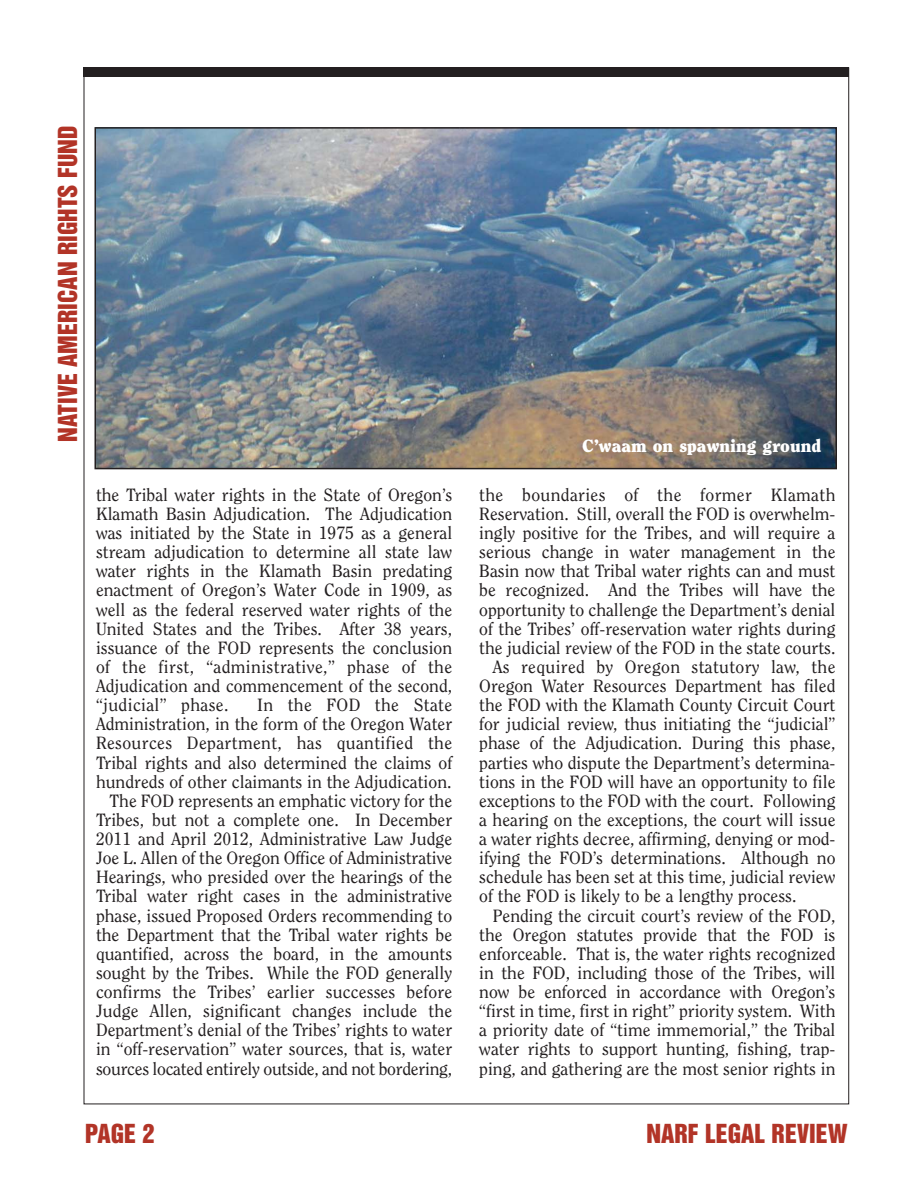
<style>
.page{position:relative;width:918px;height:1188px;background:#fff}
.page>*{position:absolute;margin:0;border:0;box-sizing:border-box;transform-origin:0 0}
.t1{font:24px "Helvetica Inserat";color:#b23427}
.t2{font:17.7px/19px "Clearface";color:#231f20;text-align:justify}
.t3{font:17.7px "Clearface";letter-spacing:.02em;color:#231f20}
.t4{font:900 17.7px "Clearface";color:#fff}
</style>
<div class="page">
<div style="left:84px;top:68px;width:765px;height:9px;background:#231f20"></div>
<img style="left:97px;top:130px;width:737px;height:336px">
<div style="left:94px;top:127px;width:743px;height:342px;border:2px solid #231f20"></div>
<h1 class="t1" style="left:58px;top:442px;width:318px;rotate:-90deg">NATIVE AMERICAN RIGHTS FUND</h1>
<p class="t2" style="left:96px;top:486px;width:358px">the Tribal water rights in the State of Oregon’s Klamath Basin Adjudication. The Adjudication was initiated by the State in 1975 as a general stream adjudication to determine all state law water rights in the Klamath Basin predating enactment of Oregon’s Water Code in 1909, as well as the federal reserved water rights of the United States and the Tribes. After 38 years, issuance of the FOD represents the conclusion of the first, “administrative,” phase of the Adjudication and commencement of the second, “judicial” phase.</p>
<p class="t2" style="left:96px;top:697px;width:358px;text-align:right">In the FOD the State<br>Administration, in the form of the Oregon Water Resources Department, has quantified the Tribal rights and also determined the claims of hundreds of other claimants in the Adjudication.<br>The FOD represents an emphatic victory for the Tribes, but not a complete one. In December 2011 and April 2012, Administrative Law Judge Joe L. Allen of the Oregon Office of Administrative Hearings, who presided over the hearings of the Tribal water right cases in the administrative phase, issued Proposed Orders recommending to the Department that the Tribal water rights be quantified, across the board, in the amounts sought by the Tribes. While the FOD generally confirms the Tribes’ earlier successes before Judge Allen, significant changes include the Department’s denial of the Tribes’ rights to water in “off-reservation” water sources, that is, water sources located entirely outside, and not bordering,</p>
<p class="t4" style="left:582px;top:438px;width:241px">C’waam on spawning ground</p>
<p class="t3" style="left:479px;top:487px;width:358px">the boundaries of the former Klamath</p>
<p class="t2" style="left:479px;top:505px;width:358px">Reservation. Still, overall the FOD is overwhelm-</p>
<p class="t2" style="left:479px;top:525px;width:358px">ingly positive for the Tribes, and will require a</p>
<p class="t2" style="left:479px;top:544px;width:358px">serious change in water management in the</p>
<p class="t2" style="left:479px;top:563px;width:358px">Basin now that Tribal water rights can and must</p>
<p class="t2" style="left:479px;top:582px;width:358px">be recognized. And the Tribes will have the</p>
<p class="t2" style="left:479px;top:601px;width:358px">opportunity to challenge the Department’s denial</p>
<p class="t2" style="left:479px;top:620px;width:358px">of the Tribes’ off-reservation water rights during</p>
<p class="t2" style="left:479px;top:639px;width:358px">the judicial review of the FOD in the state courts.</p>
<p class="t3" style="left:493px;top:659px;width:344px">As required by Oregon statutory law, the</p>
<p class="t2" style="left:479px;top:678px;width:358px">Oregon Water Resources Department has filed</p>
<p class="t2" style="left:479px;top:697px;width:358px">the FOD with the Klamath County Circuit Court</p>
<p class="t2" style="left:479px;top:716px;width:358px">for judicial review, thus initiating the “judicial”</p>
<p class="t2" style="left:479px;top:735px;width:358px">phase of the Adjudication. During this phase,</p>
<p class="t2" style="left:479px;top:754px;width:358px">parties who dispute the Department’s determina-</p>
<p class="t2" style="left:479px;top:773px;width:358px">tions in the FOD will have an opportunity to file</p>
<p class="t2" style="left:479px;top:792px;width:358px">exceptions to the FOD with the court. Following</p>
<p class="t2" style="left:479px;top:811px;width:358px">a hearing on the exceptions, the court will issue</p>
<p class="t2" style="left:479px;top:831px;width:358px">a water rights decree, affirming, denying or mod-</p>
<p class="t2" style="left:479px;top:850px;width:358px">ifying the FOD’s determinations. Although no</p>
<p class="t2" style="left:479px;top:869px;width:358px">schedule has been set at this time, judicial review</p>
<p class="t2" style="left:479px;top:888px;width:319px">of the FOD is likely to be a lengthy process.</p>
<p class="t2" style="left:493px;top:907px;width:344px">Pending the circuit court’s review of the FOD,</p>
<p class="t2" style="left:479px;top:926px;width:358px">the Oregon statutes provide that the FOD is</p>
<p class="t2" style="left:479px;top:945px;width:358px">enforceable. That is, the water rights recognized</p>
<p class="t2" style="left:479px;top:964px;width:358px">in the FOD, including those of the Tribes, will</p>
<p class="t2" style="left:479px;top:984px;width:358px">now be enforced in accordance with Oregon’s</p>
<p class="t2" style="left:479px;top:1003px;width:358px">“first in time, first in right” priority system. With</p>
<p class="t2" style="left:479px;top:1022px;width:358px">a priority date of “time immemorial,” the Tribal</p>
<p class="t2" style="left:479px;top:1041px;width:358px">water rights to support hunting, fishing, trap-</p>
<p class="t2" style="left:479px;top:1060px;width:358px">ping, and gathering are the most senior rights in</p>
<h1 class="t1" style="left:85px;top:1124px;width:71px">PAGE 2</h1>
<h1 class="t1" style="left:647px;top:1124px;width:203px">NARF LEGAL REVIEW</h1>
</div>
